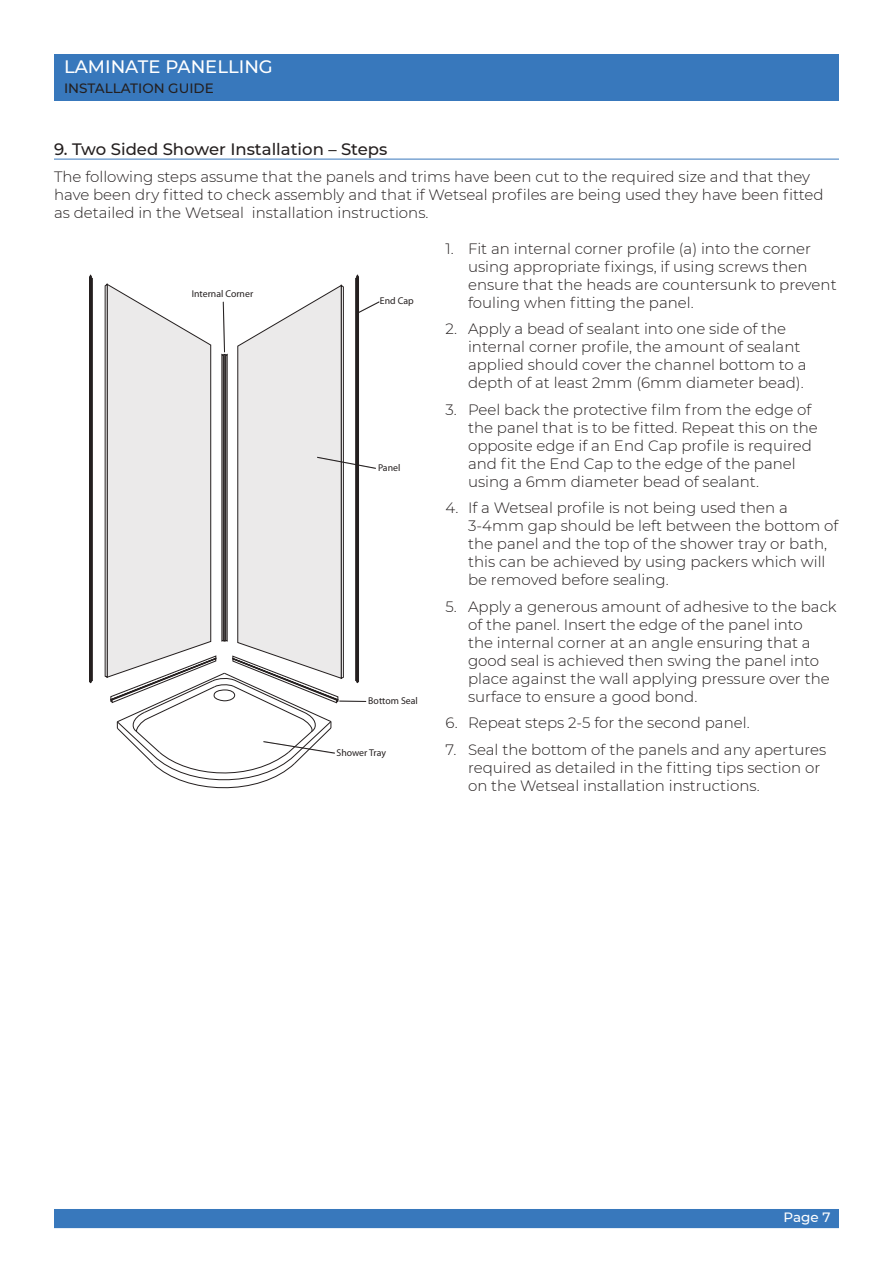
<style>
.page{position:relative;width:893px;height:1263px;background:#fff}
.page>*{position:absolute;margin:0;border:0;box-sizing:border-box;transform-origin:0 0}
.t1{font:500 18px "Montserrat";color:#fff}
.t2{font:500 16.5px "Montserrat";color:#241f1f}
.t3{font:300 15px/18px "Montserrat";color:#241f1f}
.t4{font:500 13.5px "Montserrat";color:#241f1f}
.t5{font:500 13.5px "Montserrat";color:#fff}
.t6{font:9.9px "Myriad Pro";color:#241f1f}
</style>
<div class="page">
<div style="left:55px;top:55px;width:783px;height:45px;background:#3878bc"></div>
<div style="left:54px;top:54px;width:785px;height:47px;border:2px solid #3878bc"></div>
<div style="left:54px;top:1209px;width:785px;height:19px;background:#3878bc"></div>
<hr style="left:54px;top:159px;width:785px;height:1px;background:#3878bc">
<svg style="left:89px;top:275px;width:4px;height:408px;background:#2b2727"></svg>
<svg style="left:105px;top:275px;width:274px;height:514px"></svg>
<p class="t1" style="left:64px;top:54px;width:210px">LAMINATE PANELLING</p>
<p class="t4" style="left:64px;top:79px;width:151px">INSTALLATION GUIDE</p>
<p class="t2" style="left:54px;top:138px;width:335px">9. Two Sided Shower Installation – Steps</p>
<p class="t3" style="left:54px;top:167px;width:771px">The following steps assume that the panels and trims have been cut to the required size and that they have been dry fitted to check assembly and that if Wetseal profiles are being used they have been fitted as detailed in the Wetseal installation instructions.</p>
<p class="t3" style="left:468px;top:239px;width:370px;text-indent:-22px">1. Fit an internal corner profile (a) into the corner using appropriate fixings, if using screws then ensure that the heads are countersunk to prevent fouling when fitting the panel.</p>
<p class="t3" style="left:468px;top:319px;width:340px;text-indent:-22px">2. Apply a bead of sealant into one side of the internal corner profile, the amount of sealant applied should cover the channel bottom to a depth of at least 2mm (6mm diameter bead).</p>
<p class="t3" style="left:468px;top:400px;width:351px;text-indent:-22px">3. Peel back the protective film from the edge of the panel that is to be fitted. Repeat this on the opposite edge if an End Cap profile is required and fit the End Cap to the edge of the panel using a 6mm diameter bead of sealant.</p>
<p class="t3" style="left:468px;top:498px;width:372px;text-indent:-22px">4. If a Wetseal profile is not being used then a 3-4mm gap should be left between the bottom of the panel and the top of the shower tray or bath, this can be achieved by using packers which will be removed before sealing.</p>
<p class="t3" style="left:468px;top:597px;width:370px;text-indent:-22px">5. Apply a generous amount of adhesive to the back of the panel. Insert the edge of the panel into<br>the internal corner at an angle ensuring that a good seal is achieved then swing the panel into place against the wall applying pressure over the surface to ensure a good bond.</p>
<p class="t3" style="left:446px;top:713px;width:306px">6. Repeat steps 2-5 for the second panel.</p>
<p class="t3" style="left:468px;top:740px;width:360px;text-indent:-22px">7. Seal the bottom of the panels and any apertures required as detailed in the fitting tips section or on the Wetseal installation instructions.</p>
<p class="t6" style="left:192px;top:287px;width:63px">Internal Corner</p>
<p class="t6" style="left:380px;top:294px;width:35px">End Cap</p>
<p class="t6" style="left:378px;top:462px;width:24px">Panel</p>
<p class="t6" style="left:368px;top:694px;width:51px">Bottom Seal</p>
<p class="t6" style="left:337px;top:746px;width:51px">Shower Tray</p>
<p class="t5" style="left:783px;top:1208px;width:48px">Page 7</p>
</div>
